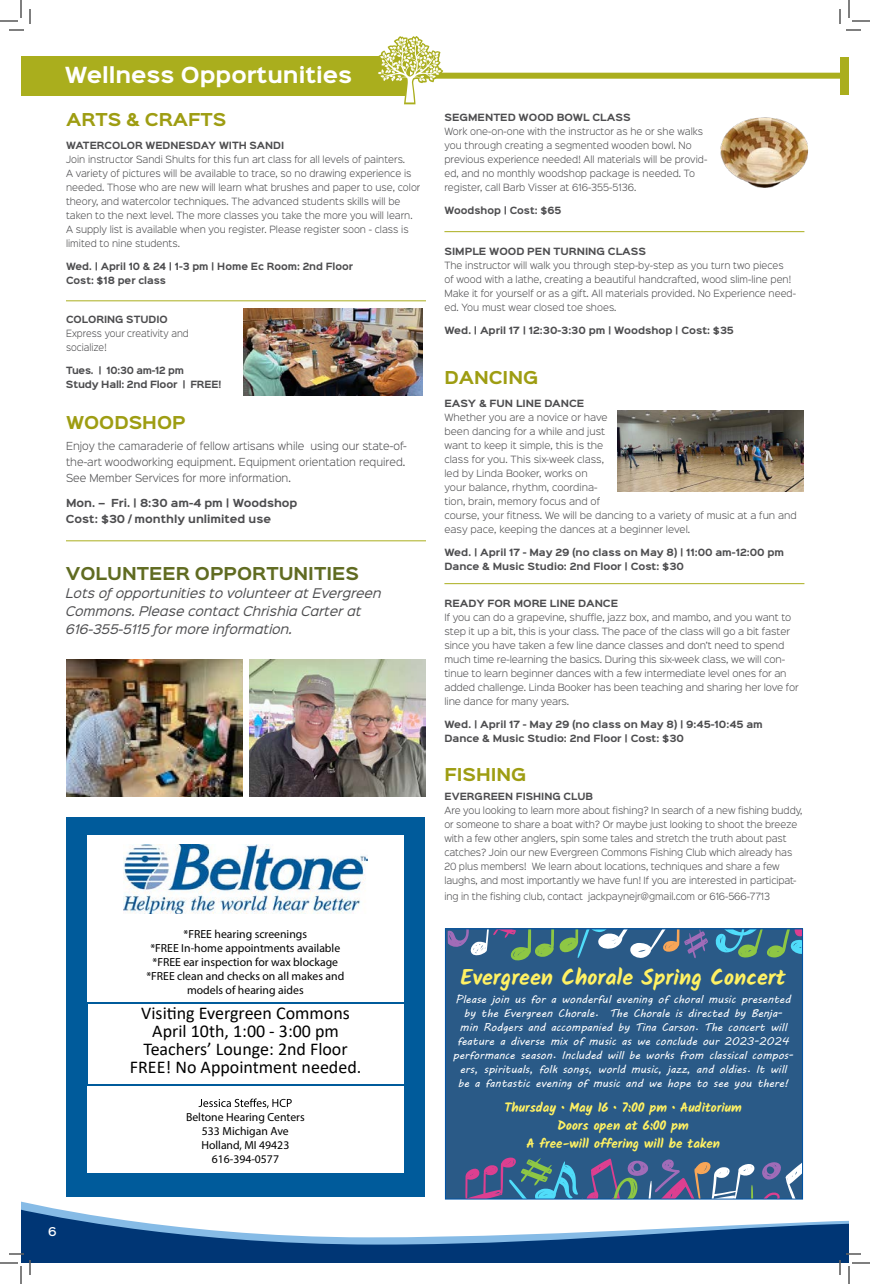
<style>
.page{position:relative;width:870px;height:1284px;background:#fff}
.page>*{position:absolute;margin:0;border:0;box-sizing:border-box;transform-origin:0 0}
.t1{font:700 22px "Kalam";color:#fff163}
.t2{font:700 20px "Sinkin Sans 700";color:#fff}
.t3{font:18px/18px "Calibri";color:#000;text-align:center}
.t4{font:700 16px "Sinkin Sans 700";color:#9e9d12}
.t5{font:700 16px "Sinkin Sans 700";color:#606b21}
.t6{font:300 14.1px/16.9px "Sinkin Sans 300";color:#231f20;text-align:center}
.t7{font:700 13px/18px "Kalam";color:#fff163;text-align:center}
.t8{font:italic 12px/18px "Sinkin Sans 400";color:#4d4d4f}
.t9{font:11.7px/14.1px "Myriad Pro";color:#000;text-align:center}
.t10{font:11px/14px "MV Boli";color:#fff;text-align:center}
.t11{font:500 11px "Sinkin Sans 500";color:#fff}
.t12{font:300 10px/16px "Sinkin Sans 300";color:#4d4d4f}
.t13{font:700 10px/16px "Sinkin Sans 700";color:#4d4d4f}
.t14{font:300 9px/14px "Sinkin Sans 300";color:#4d4d4f}
.t15{font:700 9px/14px "Sinkin Sans 700";color:#4d4d4f}
.t16{font:700 9px/14px "Sinkin Sans 700";letter-spacing:-.02em;color:#4d4d4f;scale:.96 1}
.t17{font:300 9px/14px "Sinkin Sans 300";color:#4d4d4f;scale:.93 1}
</style>
<div class="page">
<hr style="left:66px;top:300px;width:360px;height:1px;background:#aaae1d">
<hr style="left:66px;top:540px;width:360px;height:1px;background:#aaae1d">
<div style="left:413px;top:73px;width:428px;height:6px;background:#aaae1d"></div>
<div style="left:21px;top:56px;width:389px;height:39px;background:#aaae1d"></div>
<svg style="left:376px;top:36px;width:67px;height:68px"></svg>
<div style="left:840px;top:57px;width:9px;height:38px;background:#aaae1d"></div>
<hr style="left:444px;top:231px;width:360px;height:1px;background:#aaae1d">
<hr style="left:444px;top:583px;width:360px;height:1px;background:#aaae1d">
<img style="left:720px;top:117px;width:89px;height:71px">
<img style="left:244px;top:309px;width:178px;height:86px">
<img style="left:617px;top:410px;width:187px;height:82px">
<div style="left:445px;top:929px;width:358px;height:270px;background:#2a5a87"></div>
<svg style="left:448px;top:930px;width:353px;height:31px"></svg>
<svg style="left:465px;top:1157px;width:290px;height:41px"></svg>
<svg style="left:762px;top:1162px;width:39px;height:36px"></svg>
<div style="left:445px;top:928px;width:358px;height:272px;border:1px solid #0054a6"></div>
<img style="left:66px;top:660px;width:176px;height:137px">
<img style="left:250px;top:660px;width:176px;height:137px">
<div style="left:66px;top:817px;width:359px;height:379px;background:#005b9b"></div>
<div style="left:87px;top:835px;width:317px;height:338px;background:#fff"></div>
<img style="left:123px;top:845px;width:244px;height:68px">
<svg style="left:199px;top:1098px;width:93px;height:10px"></svg>
<svg style="left:87px;top:1002px;width:317px;height:83px"></svg>
<div style="left:88px;top:1004px;width:316px;height:79px;background:#fff"></div>
<svg style="left:0;top:0;width:31px;height:31px"></svg>
<svg style="left:839px;top:0;width:31px;height:31px"></svg>
<svg style="left:0;top:1210px;width:870px;height:74px"></svg>
<h2 class="t2" style="left:65px;top:65px;width:289px">Wellness Opportunities</h2>
<h3 class="t4" style="left:66px;top:111px;width:162px">ARTS &amp; CRAFTS</h3>
<p class="t15" style="left:66px;top:139px;width:220px">WATERCOLOR WEDNESDAY WITH SANDI</p>
<p class="t14" style="left:66px;top:152px;width:356px">Join instructor Sandi Shults for this fun art class for all levels of painters.<br>A variety of pictures will be available to trace, so no drawing experience is needed. Those who are new will learn what brushes and paper to use, color theory, and watercolor techniques. The advanced students skills will be taken to the next level. The more classes you take the more you will learn.<br>A supply list is available when you register. Please register soon - class is limited to nine students.</p>
<p class="t15" style="left:66px;top:260px;width:289px">Wed. | April 10 &amp; 24 | 1-3 pm | Home Ec Room: 2nd Floor<br>Cost: $18 per class</p>
<p class="t15" style="left:66px;top:313px;width:103px">COLORING STUDIO</p>
<p class="t17" style="left:66px;top:326px;width:134px">Express your creativity and socialize!</p>
<p class="t16" style="left:66px;top:364px;width:163px">Tues. | 10:30 am-12 pm<br>Study Hall: 2nd Floor | FREE!</p>
<h3 class="t4" style="left:66px;top:414px;width:121px">WOODSHOP</h3>
<p class="t12" style="left:66px;top:437px;width:342px">Enjoy the camaraderie of fellow artisans while using our state-of&shy;the-art woodworking equipment. Equipment orientation required.<br>See Member Services for more information.</p>
<p class="t13" style="left:66px;top:495px;width:233px">Mon. – Fri. | 8:30 am-4 pm | Woodshop<br>Cost: $30 / monthly unlimited use</p>
<h3 class="t5" style="left:66px;top:566px;width:295px">VOLUNTEER OPPORTUNITIES</h3>
<h3 class="t8" style="left:66px;top:584px;width:317px">Lots of opportunities to volunteer at Evergreen<br>Commons. Please contact Chrishia Carter at<br>616-355-5115 for more information.</h3>
<p class="t9" style="left:146px;top:927px;width:199px">*FREE hearing screenings<br>*FREE In-home appointments available *FREE ear inspection for wax blockage *FREE clean and checks on all makes and models of hearing aides</p>
<h3 class="t3" style="left:130px;top:1004px;width:233px">Visiting Evergreen Commons<br>April 10th, 1:00 - 3:00 pm<br>Teachers’ Lounge: 2nd Floor<br>FREE! No Appointment needed.</h3>
<h3 class="t6" style="left:127px;top:1009px;width:240px">Visiting Evergreen Commons<br>March 13 <sup>th</sup>, 1:00 - 3:00 pm<br>Teachers’ Lounge: 2<sup>nd</sup> Floor<br>FREE! No appointment needed.</h3>
<p class="t9" style="left:186px;top:1110px;width:120px">Beltone Hearing Centers<br>533 Michigan Ave<br>Holland, MI 49423<br>616-394-0577</p>
<p class="t15" style="left:444px;top:111px;width:188px">SEGMENTED WOOD BOWL CLASS</p>
<p class="t14" style="left:444px;top:123px;width:264px">Work one-on-one with the instructor as he or she walks you through creating a segmented wooden bowl. No previous experience needed! All materials will be provid&shy;ed, and no monthly woodshop package is needed. To register, call Barb Visser at 616-355-5136.</p>
<p class="t15" style="left:444px;top:204px;width:119px">Woodshop | Cost: $65</p>
<p class="t15" style="left:444px;top:245px;width:203px">SIMPLE WOOD PEN TURNING CLASS</p>
<p class="t14" style="left:444px;top:258px;width:353px">The instructor will walk you through step-by-step as you turn two pieces<br>of wood with a lathe, creating a beautiful handcrafted, wood slim-line pen!<br>Make it for yourself or as a gift. All materials provided. No Experience need&shy;ed. You must wear closed toe shoes.</p>
<p class="t15" style="left:444px;top:324px;width:291px">Wed. | April 17 | 12:30-3:30 pm | Woodshop | Cost: $35</p>
<h3 class="t4" style="left:444px;top:369px;width:96px">DANCING</h3>
<p class="t15" style="left:444px;top:397px;width:141px">EASY &amp; FUN LINE DANCE</p>
<p class="t14" style="left:444px;top:410px;width:354px">Whether you are a novice or have<br>been dancing for a while and just<br>want to keep it simple, this is the<br>class for you. This six-week class,<br>led by Linda Booker, works on<br>your balance, rhythm, coordina-<br>tion, brain, memory focus and of<br>course, your fitness. We will be dancing to a variety of music at a fun and easy pace, keeping the dances at a beginner level.</p>
<p class="t15" style="left:444px;top:546px;width:341px">Wed. | April 17 - May 29 (no class on May 8) | 11:00 am-12:00 pm<br>Dance &amp; Music Studio: 2nd Floor | Cost: $30</p>
<p class="t15" style="left:444px;top:597px;width:175px">READY FOR MORE LINE DANCE</p>
<p class="t14" style="left:444px;top:610px;width:356px">If you can do a grapevine, shuffle, jazz box, and mambo, and you want to step it up a bit, this is your class. The pace of the class will go a bit faster since you have taken a few line dance classes and don’t need to spend much time re-learning the basics. During this six-week class, we will con&shy;tinue to learn beginner dances with a few intermediate level ones for an added challenge. Linda Booker has been teaching and sharing her love for line dance for many years.</p>
<p class="t15" style="left:444px;top:718px;width:320px">Wed. | April 17 - May 29 (no class on May 8) | 9:45-10:45 am<br>Dance &amp; Music Studio: 2nd Floor | Cost: $30</p>
<h3 class="t4" style="left:444px;top:766px;width:84px">FISHING</h3>
<p class="t15" style="left:444px;top:790px;width:150px">EVERGREEN FISHING CLUB</p>
<p class="t14" style="left:444px;top:802px;width:360px">Are you looking to learn more about fishing? In search of a new fishing buddy, or someone to share a boat with? Or maybe just looking to shoot the breeze with a few other anglers, spin some tales and stretch the truth about past catches? Join our new Evergreen Commons Fishing Club which already has 20 plus members! We learn about locations, techniques and share a few laughs, and most importantly we have fun! If you are interested in participat-</p>
<p class="t14" style="left:444px;top:888px;width:327px">ing in the fishing club, contact jackpaynejr@gmail.com or 616-566-7713</p>
<h1 class="t1" style="left:461px;top:964px;width:327px">Evergreen Chorale Spring Concert</h1>
<p class="t10" style="left:453px;top:992px;width:342px">Please join us for a wonderful evening of choral music presented by the Evergreen Chorale. The Chorale is directed by Benja-<br>min Rodgers and accompanied by Tina Carson. The concert will feature a diverse mix of music as we conclude our 2023-2024 performance season. Included will be works from classical compos&shy;ers, spirituals, folk songs, world music, jazz, and oldies. It will be a fantastic evening of music and we hope to see you there!</p>
<h3 class="t7" style="left:504px;top:1099px;width:239px">Thursday • May 16 • 7:00 pm • Auditorium<br>Doors open at 6:00 pm<br>A free-will offering will be taken</h3>
<p class="t11" style="left:48px;top:1222px;width:10px">6</p>
</div>
